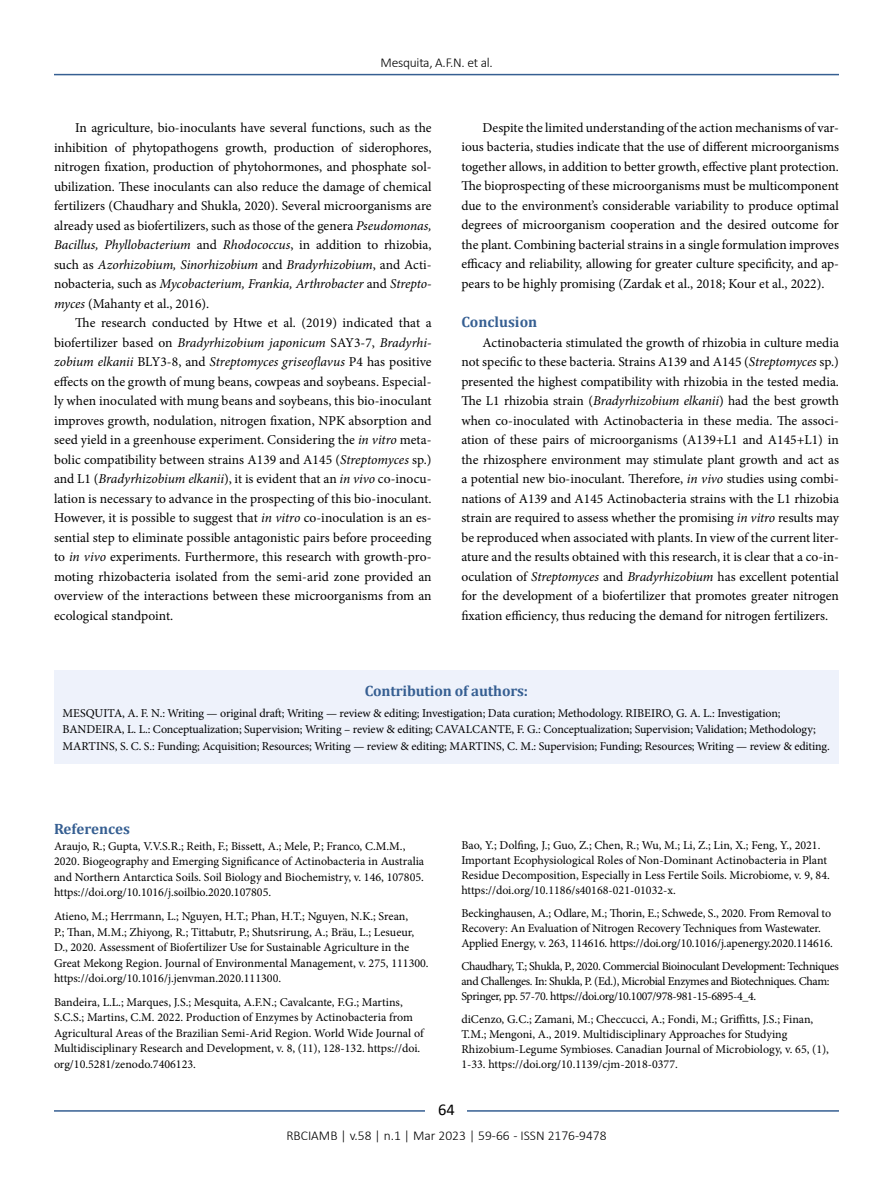
<style>
.page{position:relative;width:893px;height:1191px;background:#fff}
.page>*{position:absolute;margin:0;border:0;box-sizing:border-box;transform-origin:0 0}
.t1{font:16.5px "Calibri";color:#000}
.t2{font:700 15px "Cambria";letter-spacing:-.01em;color:#365f92}
.t3{font:13.5px/19.5px "Minion Pro";color:#000;text-align:justify}
.t4{font:300 13.5px "Calibri";color:#000}
.t5{font:300 13.5px "Calibri";letter-spacing:-.02em;color:#000}
.t6{font:12px/15.5px "Minion Pro";letter-spacing:-.005em;color:#000}
.t7{font:12px/14.9px "Minion Pro";letter-spacing:-.03em;color:#000}
.s1{font-style:italic}
</style>
<div class="page">
<hr style="left:54px;top:74px;width:785px;height:1px;background:#365f92">
<hr style="left:54px;top:1110px;width:785px;height:1px;background:#365f92">
<div style="left:426px;top:1096px;width:41px;height:26px;background:#fff"></div>
<div style="left:54px;top:670px;width:785px;height:94px;background:#eef2fb"></div>
<p class="t5" style="left:381px;top:54px;width:114px">Mesquita, A.F.N. et al.</p>
<p class="t3" style="left:54px;top:118px;width:379px;text-indent:21px">In agriculture, bio-inoculants have several functions, such as the inhibition of phytopathogens growth, production of siderophores, nitrogen fixation, production of phytohormones, and phosphate sol&shy;ubilization. These inoculants can also reduce the damage of chemical fertilizers (Chaudhary and Shukla, 2020). Several microorganisms are already used as biofertilizers, such as those of the genera <span class="s1">Pseudomonas, Bacillus, Phyllobacterium</span> and <span class="s1">Rhodococcus</span>, in addition to rhizobia, such as <span class="s1">Azorhizobium, Sinorhizobium</span> and <span class="s1">Bradyrhizobium</span>, and Acti&shy;nobacteria, such as <span class="s1">Mycobacterium, Frankia, Arthrobacter</span> and <span class="s1">Strepto&shy;myces</span> (Mahanty et al., 2016).</p>
<p class="t3" style="left:54px;top:313px;width:379px;text-indent:21px">The research conducted by Htwe et al. (2019) indicated that a biofertilizer based on <span class="s1">Bradyrhizobium japonicum</span> SAY3-7, <span class="s1">Bradyrhi&shy;zobium elkanii</span> BLY3-8, and <span class="s1">Streptomyces griseoflavus</span> P4 has positive effects on the growth of mung beans, cowpeas and soybeans. Especial&shy;ly when inoculated with mung beans and soybeans, this bio-inoculant improves growth, nodulation, nitrogen fixation, NPK absorption and seed yield in a greenhouse experiment. Considering the <span class="s1">in vitro</span> meta&shy;bolic compatibility between strains A139 and A145 (<span class="s1">Streptomyces</span> sp.) and L1 (<span class="s1">Bradyrhizobium elkanii</span>), it is evident that an <span class="s1">in vivo</span> co-inocu&shy;lation is necessary to advance in the prospecting of this bio-inoculant.<br>However, it is possible to suggest that <span class="s1">in vitro</span> co-inoculation is an es&shy;sential step to eliminate possible antagonistic pairs before proceeding to <span class="s1">in vivo</span> experiments. Furthermore, this research with growth-pro&shy;moting rhizobacteria isolated from the semi-arid zone provided an overview of the interactions between these microorganisms from an ecological standpoint.</p>
<p class="t3" style="left:461px;top:118px;width:379px;text-indent:21px">Despite the limited understanding of the action mechanisms of var&shy;ious bacteria, studies indicate that the use of different microorganisms together allows, in addition to better growth, effective plant protection.<br>The bioprospecting of these microorganisms must be multicomponent due to the environment’s considerable variability to produce optimal degrees of microorganism cooperation and the desired outcome for the plant. Combining bacterial strains in a single formulation improves efficacy and reliability, allowing for greater culture specificity, and ap&shy;pears to be highly promising (Zardak et al., 2018; Kour et al., 2022).</p>
<p class="t2" style="left:461px;top:311px;width:77px">Conclusion</p>
<p class="t3" style="left:461px;top:333px;width:379px;text-indent:21px">Actinobacteria stimulated the growth of rhizobia in culture media not specific to these bacteria. Strains A139 and A145 (<span class="s1">Streptomyces</span> sp.) presented the highest compatibility with rhizobia in the tested media.<br>The L1 rhizobia strain (<span class="s1">Bradyrhizobium elkanii</span>) had the best growth when co-inoculated with Actinobacteria in these media. The associ&shy;ation of these pairs of microorganisms (A139+L1 and A145+L1) in the rhizosphere environment may stimulate plant growth and act as a potential new bio-inoculant. Therefore, <span class="s1">in vivo</span> studies using combi&shy;nations of A139 and A145 Actinobacteria strains with the L1 rhizobia strain are required to assess whether the promising <span class="s1">in vitro</span> results may be reproduced when associated with plants. In view of the current liter&shy;ature and the results obtained with this research, it is clear that a co-in&shy;oculation of <span class="s1">Streptomyces</span> and <span class="s1">Bradyrhizobium</span> has excellent potential for the development of a biofertilizer that promotes greater nitrogen fixation efficiency, thus reducing the demand for nitrogen fertilizers.</p>
<p class="t2" style="left:365px;top:680px;width:165px">Contribution of authors:</p>
<p class="t6" style="left:63px;top:705px;width:769px;line-height:16.5px">MESQUITA, A. F. N.: Writing — original draft; Writing — review &amp; editing; Investigation; Data curation; Methodology. RIBEIRO, G. A. L.: Investigation;<br>BANDEIRA, L. L.: Conceptualization; Supervision; Writing – review &amp; editing; CAVALCANTE, F. G.: Conceptualization; Supervision; Validation; Methodology;<br>MARTINS, S. C. S.: Funding; Acquisition; Resources; Writing — review &amp; editing; MARTINS, C. M.: Supervision; Funding; Resources; Writing — review &amp; editing.</p>
<p class="t2" style="left:54px;top:818px;width:77px">References</p>
<p class="t6" style="left:54px;top:838px;width:372px">Araujo, R.; Gupta, V.V.S.R.; Reith, F.; Bissett, A.; Mele, P.; Franco, C.M.M., 2020. Biogeography and Emerging Significance of Actinobacteria in Australia and Northern Antarctica Soils. Soil Biology and Biochemistry, v. 146, 107805. https://doi.org/10.1016/j.soilbio.2020.107805.</p>
<p class="t6" style="left:54px;top:908px;width:376px">Atieno, M.; Herrmann, L.; Nguyen, H.T.; Phan, H.T.; Nguyen, N.K.; Srean,<br>P.; Than, M.M.; Zhiyong, R.; Tittabutr, P.; Shutsrirung, A.; Bräu, L.; Lesueur, D., 2020. Assessment of Biofertilizer Use for Sustainable Agriculture in the Great Mekong Region. Journal of Environmental Management, v. 275, 111300. https://doi.org/10.1016/j.jenvman.2020.111300.</p>
<p class="t6" style="left:54px;top:994px;width:371px">Bandeira, L.L.; Marques, J.S.; Mesquita, A.F.N.; Cavalcante, F.G.; Martins, S.C.S.; Martins, C.M. 2022. Production of Enzymes by Actinobacteria from Agricultural Areas of the Brazilian Semi-Arid Region. World Wide Journal of Multidisciplinary Research and Development, v. 8, (11), 128-132. https://doi. org/10.5281/zenodo.7406123.</p>
<p class="t6" style="left:461px;top:838px;width:370px;line-height:14.9px">Bao, Y.; Dolfing, J.; Guo, Z.; Chen, R.; Wu, M.; Li, Z.; Lin, X.; Feng, Y., 2021.<br>Important Ecophysiological Roles of Non-Dominant Actinobacteria in Plant Residue Decomposition, Especially in Less Fertile Soils. Microbiome, v. 9, 84. https://doi.org/10.1186/s40168-021-01032-x.</p>
<p class="t6" style="left:461px;top:906px;width:373px;line-height:14.9px">Beckinghausen, A.; Odlare, M.; Thorin, E.; Schwede, S., 2020. From Removal to<br>Recovery: An Evaluation of Nitrogen Recovery Techniques from Wastewater.<br>Applied Energy, v. 263, 114616. https://doi.org/10.1016/j.apenergy.2020.114616.</p>
<p class="t7" style="left:461px;top:959px;width:379px">Chaudhary, T.; Shukla, P., 2020. Commercial Bioinoculant Development: Techniques and Challenges. In: Shukla, P. (Ed.), Microbial Enzymes and Biotechniques. Cham:<br>Springer, pp. 57-70. https://doi.org/10.1007/978-981-15-6895-4_4.</p>
<p class="t6" style="left:461px;top:1012px;width:369px;line-height:14.9px">diCenzo, G.C.; Zamani, M.; Checcucci, A.; Fondi, M.; Griffitts, J.S.; Finan, T.M.; Mengoni, A., 2019. Multidisciplinary Approaches for Studying Rhizobium-Legume Symbioses. Canadian Journal of Microbiology, v. 65, (1), 1-33. https://doi.org/10.1139/cjm-2018-0377.</p>
<p class="t1" style="left:438px;top:1098px;width:18px">64</p>
<p class="t4" style="left:286px;top:1126px;width:322px">RBCIAMB | v.58 | n.1 | Mar 2023 | 59-66 - ISSN 2176-9478</p>
</div>
